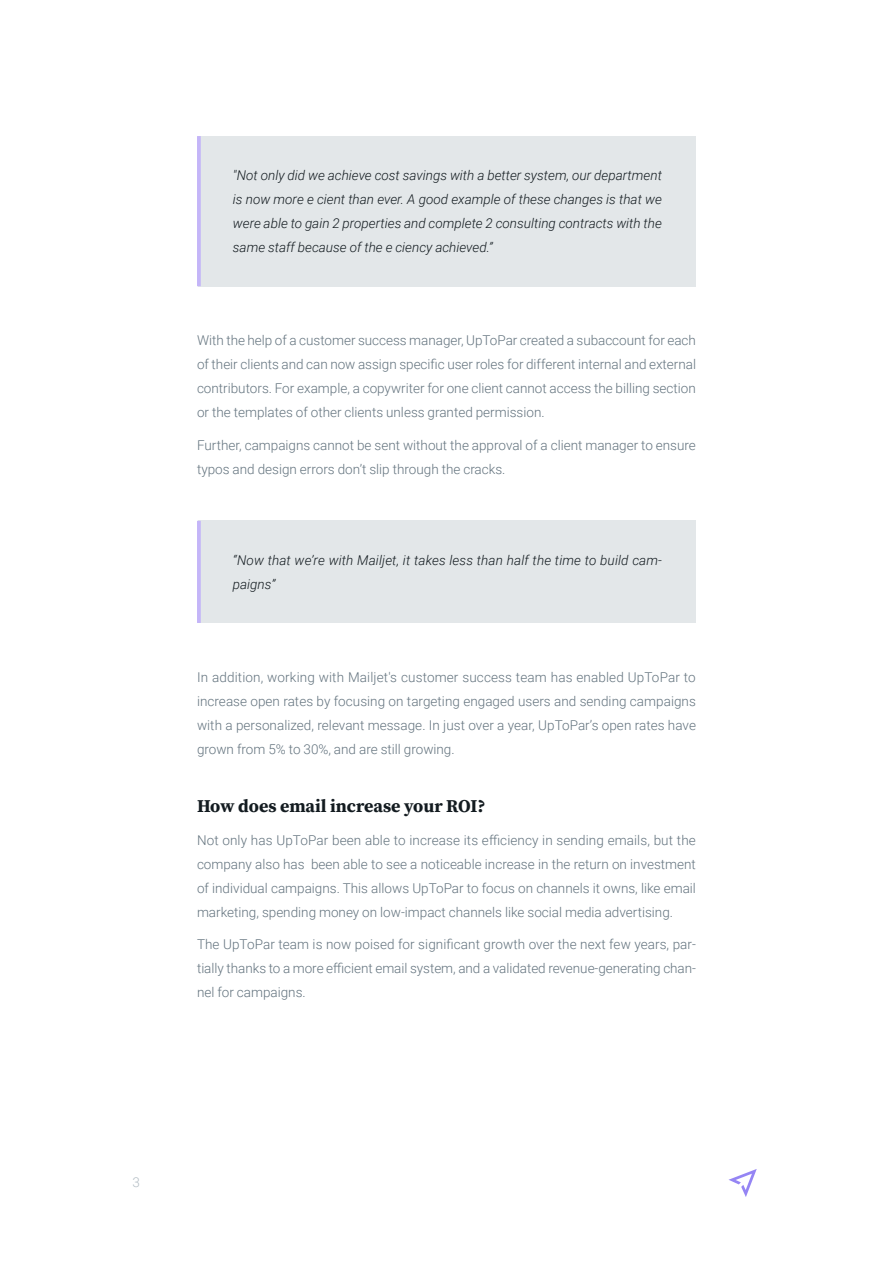
<style>
.page{position:relative;width:893px;height:1263px;background:#fff}
.page>*{position:absolute;margin:0;border:0;box-sizing:border-box;transform-origin:0 0}
.t1{font:700 18px "Source Serif Pro";color:#131b20}
.t2{font:300 13.5px/24px "Roboto";color:#63737e;text-align:justify}
.t3{font:italic 300 13.5px/24px "Roboto";color:#131b20;text-align:justify}
.t4{font:300 13.5px "Roboto";color:#b3bdc4}
</style>
<div class="page">
<svg style="left:728px;top:1169px;width:29px;height:28px"></svg>
<div style="left:199px;top:136px;width:497px;height:150px;background:#e3e7e9"></div>
<hr style="left:197px;top:136px;width:4px;height:150px;background:#c4b5f8">
<div style="left:199px;top:521px;width:497px;height:102px;background:#e3e7e9"></div>
<hr style="left:197px;top:521px;width:4px;height:102px;background:#c4b5f8">
<p class="t3" style="left:233px;top:163px;width:430px">"Not only did we achieve cost savings with a better system, our department is now more e cient than ever. A good example of these changes is that we were able to gain 2 properties and complete 2 consulting contracts with the same staff because of the e ciency achieved.”</p>
<p class="t2" style="left:197px;top:328px;width:501px">With the help of a customer success manager, UpToPar created a subaccount for each of their clients and can now assign specific user roles for different internal and external contributors. For example, a copywriter for one client cannot access the billing section or the templates of other clients unless granted permission.</p>
<p class="t2" style="left:197px;top:432px;width:500px">Further, campaigns cannot be sent without the approval of a client manager to ensure typos and design errors don’t slip through the cracks.</p>
<p class="t3" style="left:233px;top:548px;width:430px">“Now that we’re with Mailjet, it takes less than half the time to build cam&shy;paigns”</p>
<p class="t2" style="left:197px;top:665px;width:500px">In addition, working with Mailjet's customer success team has enabled UpToPar to increase open rates by focusing on targeting engaged users and sending campaigns with a personalized, relevant message. In just over a year, UpToPar’s open rates have grown from 5% to 30%, and are still growing.</p>
<h1 class="t1" style="left:197px;top:793px;width:290px">How does email increase your ROI?</h1>
<p class="t2" style="left:197px;top:827px;width:500px">Not only has UpToPar been able to increase its efficiency in sending emails, but the company also has been able to see a noticeable increase in the return on investment of individual campaigns. This allows UpToPar to focus on channels it owns, like email marketing, spending money on low-impact channels like social media advertising.</p>
<p class="t2" style="left:197px;top:932px;width:501px">The UpToPar team is now poised for significant growth over the next few years, par&shy;tially thanks to a more efficient email system, and a validated revenue-generating chan&shy;nel for campaigns.</p>
<p class="t4" style="left:133px;top:1173px;width:9px">3</p>
</div>
